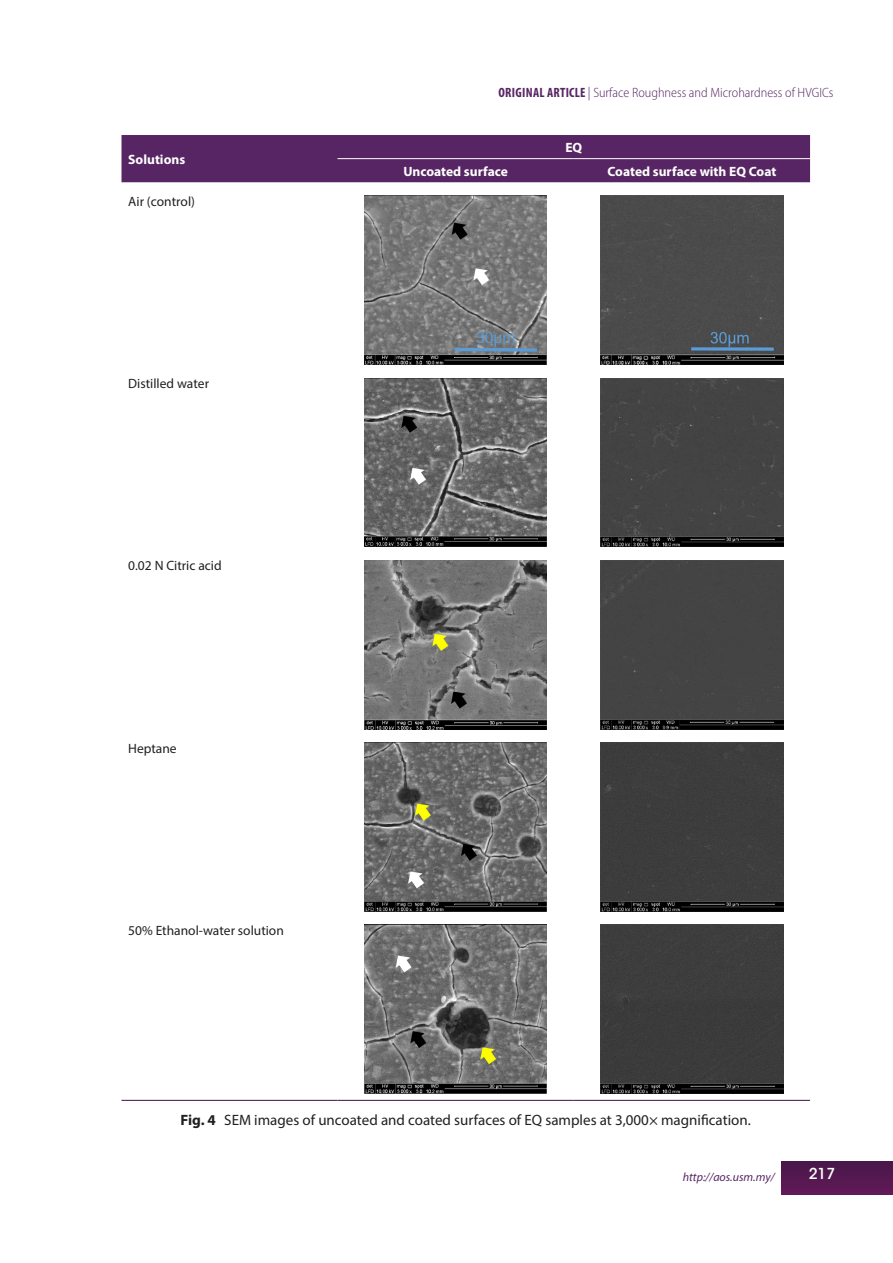
<style>
.page{position:relative;width:893px;height:1263px;background:#fff}
.page>*{position:absolute;margin:0;border:0;box-sizing:border-box;transform-origin:0 0}
.t1{font:15px "Myriad Pro";color:#231f20}
.t2{font:500 15px "ITC Avant Garde Std";color:#fff}
.t3{font:13.5px "Myriad Pro";color:#231f20}
.t4{font:300 semi-condensed 13.5px "Myriad Pro";color:#572563}
.t5{font:700 13.5px "Myriad Pro";color:#fff}
.t6{font:italic 12px "Myriad Pro";color:#572563}
.s1{font-weight:700;font-stretch:condensed}
.s2{font-weight:700}
</style>
<div class="page">
<div style="left:782px;top:1161px;width:111px;height:33px;background:#551950"></div>
<div style="left:122px;top:135px;width:688px;height:47px;background:#572563"></div>
<hr style="left:122px;top:1100px;width:216px;height:1px;background:#572563">
<hr style="left:338px;top:1100px;width:236px;height:1px;background:#572563">
<hr style="left:574px;top:1100px;width:236px;height:1px;background:#572563">
<hr style="left:338px;top:158px;width:236px;height:1px;background:#fff">
<hr style="left:574px;top:158px;width:236px;height:1px;background:#fff">
<img style="left:364px;top:196px;width:183px;height:168px">
<img style="left:601px;top:196px;width:182px;height:168px">
<img style="left:364px;top:378px;width:183px;height:169px">
<img style="left:601px;top:378px;width:182px;height:169px">
<img style="left:364px;top:560px;width:183px;height:169px">
<div style="left:601px;top:560px;width:182px;height:169px;background:#444"></div>
<img style="left:364px;top:743px;width:183px;height:168px">
<div style="left:601px;top:743px;width:182px;height:168px;background:#3d3d3d"></div>
<img style="left:364px;top:925px;width:183px;height:169px">
<div style="left:601px;top:925px;width:182px;height:169px;background:#3c3c3c"></div>
<p class="t5" style="left:128px;top:150px;width:58px">Solutions</p>
<p class="t3" style="left:128px;top:193px;width:68px">Air (control)</p>
<p class="t3" style="left:128px;top:375px;width:82px">Distilled water</p>
<p class="t3" style="left:128px;top:558px;width:95px">0.02 N Citric acid</p>
<p class="t3" style="left:128px;top:740px;width:50px">Heptane</p>
<p class="t3" style="left:128px;top:922px;width:157px">50% Ethanol-water solution</p>
<p class="t4" style="left:499px;top:85px;width:336px"><span class="s1">ORIGINAL ARTICLE</span> | Surface Roughness and Microhardness of HVGICs</p>
<p class="t5" style="left:565px;top:139px;width:18px">EQ</p>
<p class="t5" style="left:403px;top:162px;width:106px">Uncoated surface</p>
<p class="t5" style="left:607px;top:162px;width:170px">Coated surface with EQ Coat</p>
<p class="t1" style="left:180px;top:1111px;width:572px"><span class="s2">Fig. 4</span> SEM images of uncoated and coated surfaces of EQ samples at 3,000× magnification.</p>
<p class="t6" style="left:683px;top:1169px;width:93px">http://aos.usm.my/</p>
<p class="t2" style="left:809px;top:1164px;width:28px">217</p>
</div>
